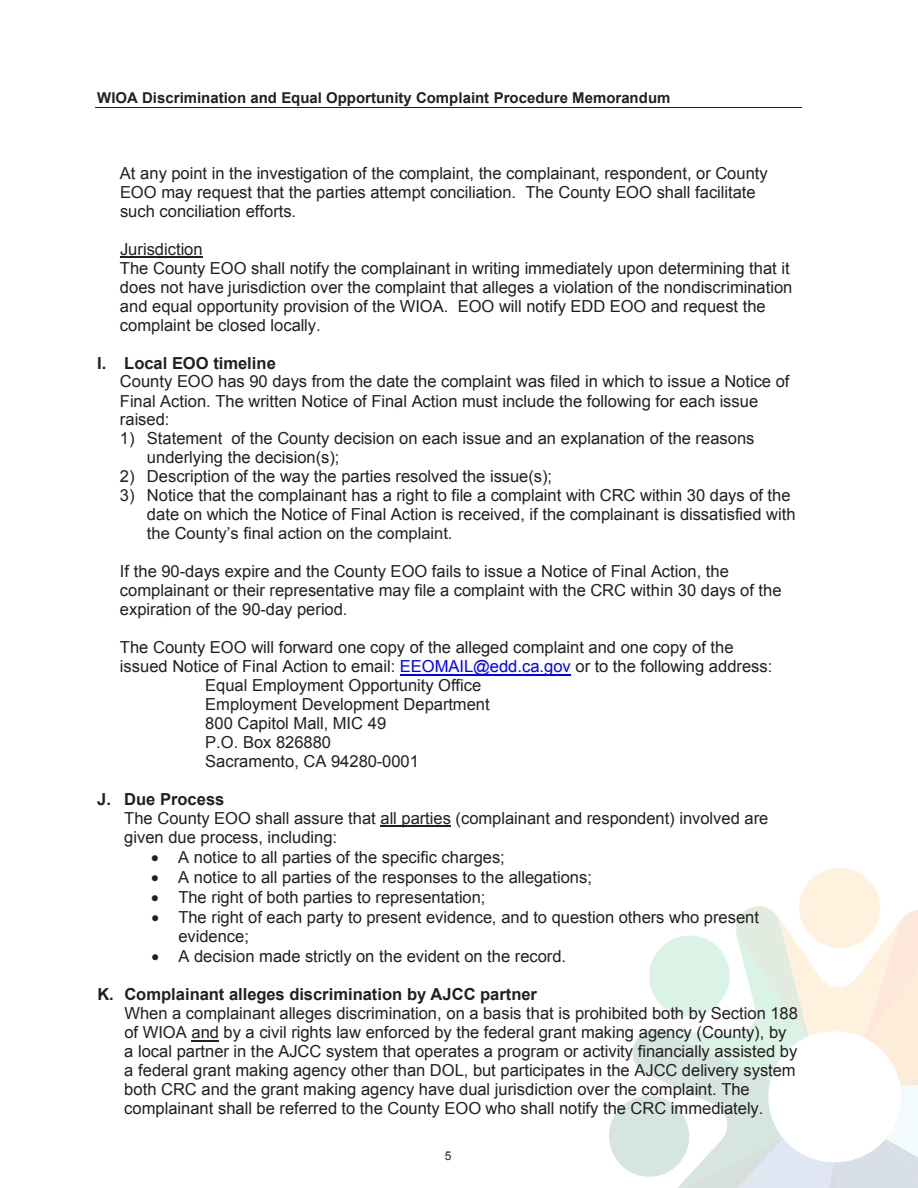
<style>
.page{position:relative;width:918px;height:1188px;background:#fff}
.page>*{position:absolute;margin:0;border:0;box-sizing:border-box;transform-origin:0 0}
.t1{font:16.5px/19px "Arial";color:#231f20}
.t2{font:700 15px "Arial";color:#231f20}
.t3{font:12px "Arial";color:#231f20}
.s1{font-weight:700}
.s2{color:#00f}
</style>
<div class="page">
<svg style="left:609px;top:868px;width:309px;height:320px"></svg>
<hr style="left:95px;top:107px;width:707px;height:1px;background:#231f20">
<hr style="left:120px;top:257px;width:83px;height:1px;background:#231f20">
<hr style="left:400px;top:674px;width:171px;height:1px;background:#00f">
<hr style="left:380px;top:826px;width:71px;height:1px;background:#231f20">
<svg style="left:191px;top:1040px;width:28px;height:1px"></svg>
<p class="t2" style="left:97px;top:88px;width:575px">WIOA Discrimination and Equal Opportunity Complaint Procedure Memorandum</p>
<p class="t1" style="left:120px;top:164px;width:649px">At any point in the investigation of the complaint, the complainant, respondent, or County<br>EOO may request that the parties attempt conciliation. The County EOO shall facilitate such conciliation efforts.</p>
<p class="t1" style="left:120px;top:240px;width:674px">Jurisdiction<br>The County EOO shall notify the complainant in writing immediately upon determining that it does not have jurisdiction over the complaint that alleges a violation of the nondiscrimination and equal opportunity provision of the WIOA. EOO will notify EDD EOO and request the complaint be closed locally.</p>
<p class="t1" style="left:120px;top:353px;width:671px;text-indent:-23px"><span class="s1">I. Local EOO timeline<br></span>County EOO has 90 days from the date the complaint was filed in which to issue a Notice of Final Action. The written Notice of Final Action must include the following for each issue raised:</p>
<p class="t1" style="left:147px;top:429px;width:609px;text-indent:-27px">1) Statement of the County decision on each issue and an explanation of the reasons underlying the decision(s);</p>
<p class="t1" style="left:120px;top:467px;width:434px">2) Description of the way the parties resolved the issue(s);</p>
<p class="t1" style="left:147px;top:486px;width:650px;text-indent:-27px">3) Notice that the complainant has a right to file a complaint with CRC within 30 days of the date on which the Notice of Final Action is received, if the complainant is dissatisfied with the County’s final action on the complaint.</p>
<p class="t1" style="left:120px;top:562px;width:663px">If the 90-days expire and the County EOO fails to issue a Notice of Final Action, the complainant or their representative may file a complaint with the CRC within 30 days of the expiration of the 90-day period.</p>
<p class="t1" style="left:120px;top:638px;width:615px">The County EOO will forward one copy of the alleged complaint and one copy of the</p>
<p class="t1" style="left:120px;top:657px;width:654px">issued Notice of Final Action to email: <span class="s2">EEOMAIL@edd.ca.gov</span> or to the following address:</p>
<p class="t1" style="left:205px;top:676px;width:278px">Equal Employment Opportunity Office</p>
<p class="t1" style="left:205px;top:695px;width:286px">Employment Development Department</p>
<p class="t1" style="left:205px;top:714px;width:182px">800 Capitol Mall, MIC 49</p>
<p class="t1" style="left:205px;top:733px;width:127px">P.O. Box 826880</p>
<p class="t1" style="left:205px;top:752px;width:215px">Sacramento, CA 94280-0001</p>
<p class="t1" style="left:124px;top:790px;width:646px;text-indent:-27px"><span class="s1">J. Due Process<br></span>The County EOO shall assure that all parties (complainant and respondent) involved are given due process, including:</p>
<p class="t1" style="left:151px;top:848px;width:355px">• A notice to all parties of the specific charges;</p>
<p class="t1" style="left:151px;top:868px;width:442px">• A notice to all parties of the responses to the allegations;</p>
<p class="t1" style="left:151px;top:888px;width:336px">• The right of both parties to representation;</p>
<p class="t1" style="left:178px;top:908px;width:582px;text-indent:-27px">• The right of each party to present evidence, and to question others who present evidence;</p>
<p class="t1" style="left:151px;top:947px;width:416px">• A decision made strictly on the evident on the record.</p>
<p class="t1" style="left:124px;top:985px;width:675px;text-indent:-27px"><span class="s1">K. Complainant alleges discrimination by AJCC partner<br></span>When a complainant alleges discrimination, on a basis that is prohibited both by Section 188 of WIOA and by a civil rights law enforced by the federal grant making agency (County), by a local partner in the AJCC system that operates a program or activity financially assisted by a federal grant making agency other than DOL, but participates in the AJCC delivery system both CRC and the grant making agency have dual jurisdiction over the complaint. The complainant shall be referred to the County EOO who shall notify the CRC immediately.</p>
<p class="t3" style="left:445px;top:1148px;width:8px">5</p>
</div>
